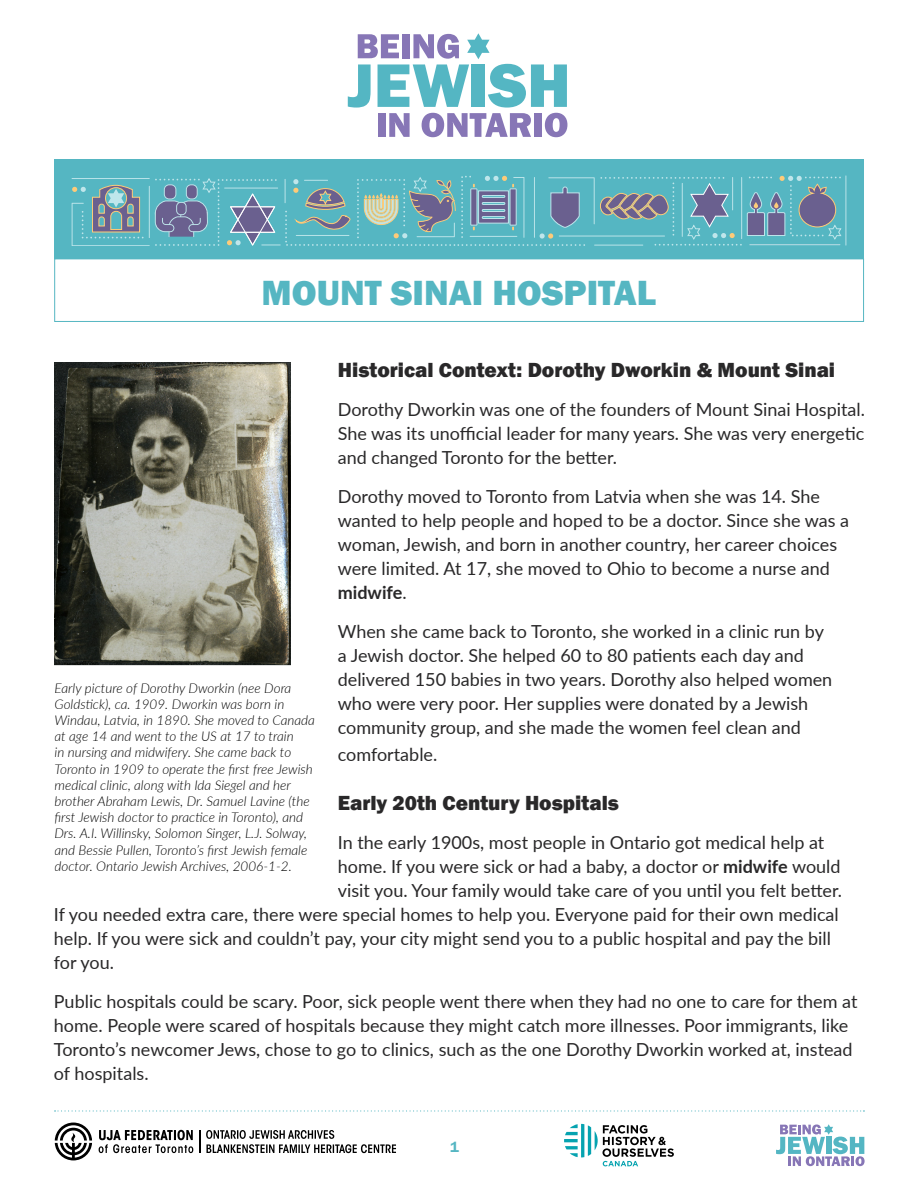
<style>
.page{position:relative;width:918px;height:1188px;background:#fff}
.page>*{position:absolute;margin:0;border:0;box-sizing:border-box;transform-origin:0 0}
.t1{font:800 36px "Franklin Gothic";color:#55b6c2}
.t2{font:800 21px "Franklin Gothic";color:#292829}
.t3{font:18px/24px "Lato";color:#292829}
.t4{font:600 15px "Franklin Gothic";color:#55b6c2}
.t5{font:italic 300 13.5px/16.2px "Lato";color:#000}
.s1{font-weight:700}
</style>
<div class="page">
<div style="left:54px;top:159px;width:810px;height:100px;background:#55b6c2"></div>
<hr style="left:845px;top:175px;width:1px;height:71px;background:#bfe6eb">
<svg style="left:72px;top:176px;width:770px;height:70px"></svg>
<svg style="left:348px;top:33px;width:219px;height:104px"></svg>
<svg style="left:99px;top:1130px;width:94px;height:23px"></svg>
<svg style="left:206px;top:1130px;width:190px;height:23px"></svg>
<svg style="left:55px;top:1123px;width:37px;height:37px"></svg>
<hr style="left:199px;top:1130px;width:2px;height:23px;background:#000">
<svg style="left:55px;top:1110px;width:809px;height:2px"></svg>
<svg style="left:776px;top:1124px;width:89px;height:42px"></svg>
<svg style="left:564px;top:1124px;width:110px;height:42px"></svg>
<img style="left:55px;top:362px;width:236px;height:303px">
<div style="left:54px;top:259px;width:810px;height:63px;border:1px solid #55b6c2"></div>
<h1 class="t1" style="left:262px;top:270px;width:396px">MOUNT SINAI HOSPITAL</h1>
<p class="t2" style="left:338px;top:356px;width:499px">Historical Context: Dorothy Dworkin &amp; Mount Sinai</p>
<p class="t3" style="left:338px;top:397px;width:529px;text-align:justify">Dorothy Dworkin was one of the founders of Mount Sinai Hospital.<br>She was its unofficial leader for many years. She was very energetic and changed Toronto for the better.</p>
<p class="t3" style="left:338px;top:484px;width:513px">Dorothy moved to Toronto from Latvia when she was 14. She wanted to help people and hoped to be a doctor. Since she was a woman, Jewish, and born in another country, her career choices were limited. At 17, she moved to Ohio to become a nurse and <span class="s1">midwife</span>.</p>
<p class="t3" style="left:338px;top:619px;width:496px">When she came back to Toronto, she worked in a clinic run by a Jewish doctor. She helped 60 to 80 patients each day and delivered 150 babies in two years. Dorothy also helped women who were very poor. Her supplies were donated by a Jewish community group, and she made the women feel clean and</p>
<p class="t3" style="left:338px;top:742px;width:101px">comfortable.</p>
<p class="t2" style="left:338px;top:790px;width:283px">Early 20th Century Hospitals</p>
<p class="t3" style="left:338px;top:830px;width:488px">In the early 1900s, most people in Ontario got medical help at</p>
<p class="t3" style="left:338px;top:854px;width:504px">home. If you were sick or had a baby, a doctor or <span class="s1">midwife</span> would</p>
<p class="t3" style="left:338px;top:878px;width:506px">visit you. Your family would take care of you until you felt better.</p>
<p class="t3" style="left:54px;top:902px;width:786px">If you needed extra care, there were special homes to help you. Everyone paid for their own medical</p>
<p class="t3" style="left:54px;top:926px;width:779px">help. If you were sick and couldn’t pay, your city might send you to a public hospital and pay the bill</p>
<p class="t3" style="left:54px;top:950px;width:62px">for you.</p>
<p class="t3" style="left:54px;top:989px;width:805px">Public hospitals could be scary. Poor, sick people went there when they had no one to care for them at home. People were scared of hospitals because they might catch more illnesses. Poor immigrants, like Toronto’s newcomer Jews, chose to go to clinics, such as the one Dorothy Dworkin worked at, instead of hospitals.</p>
<p class="t5" style="left:55px;top:679px;width:262px">Early picture of Dorothy Dworkin (nee Dora Goldstick), ca. 1909. Dworkin was born in Windau, Latvia, in 1890. She moved to Canada at age 14 and went to the US at 17 to train<br>in nursing and midwifery. She came back to Toronto in 1909 to operate the first free Jewish medical clinic, along with Ida Siegel and her brother Abraham Lewis, Dr. Samuel Lavine (the first Jewish doctor to practice in Toronto), and Drs. A.I. Willinsky, Solomon Singer, L.J. Solway, and Bessie Pullen, Toronto’s first Jewish female doctor. Ontario Jewish Archives, 2006-1-2.</p>
<p class="t4" style="left:450px;top:1138px;width:10px">1</p>
</div>
